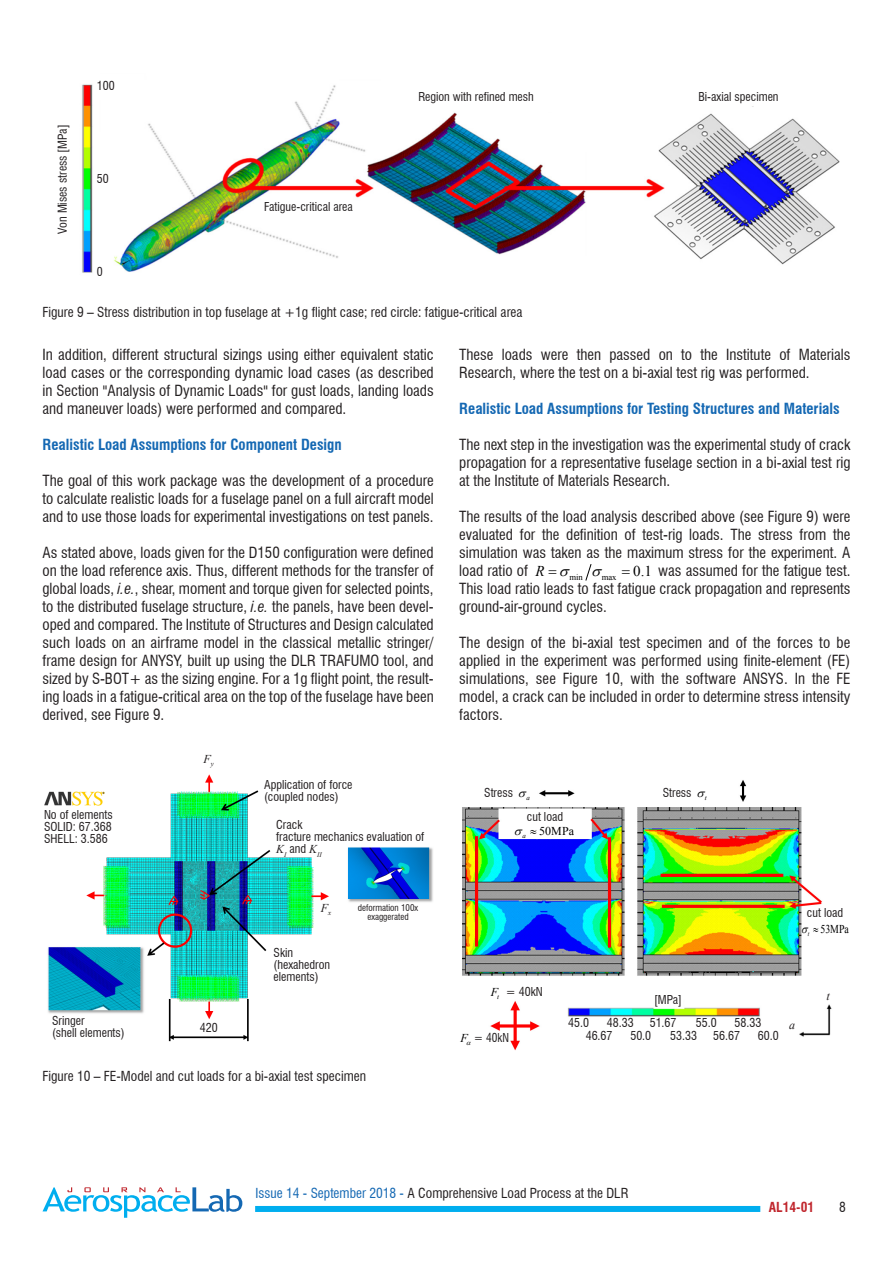
<style>
.page{position:relative;width:893px;height:1263px;background:#fff}
.page>*{position:absolute;margin:0;border:0;box-sizing:border-box;transform-origin:0 0}
.t1{font:condensed 15px/18px "Swiss 721 BT";color:#231f20;text-align:justify}
.t2{font:700 condensed 15px "Swiss 721 BT";color:#1468b3}
.t3{font:italic 15px "Times New Roman";color:#000}
.t4{font:condensed 13.5px "Swiss 721 BT";color:#231f20}
.t5{font:700 condensed 13.5px "Swiss 721 BT";color:#c0262d}
.t6{font:condensed 12px/12px "Swiss 721 BT";color:#231f20}
.t7{font:italic 12px "Times New Roman";color:#231f20}
.t8{font:condensed 12px "Swiss 721 BT";color:#231f20;scale:.95 1}
.t9{font:12px "Times New Roman";color:#000}
.t10{font:12px "Times New Roman";color:#000;scale:.82 1}
.t11{font:condensed 9px/9px "Swiss 721 BT";color:#231f20;text-align:center}
.t12{font:8.7px "Times New Roman";letter-spacing:-.015em;color:#000}
.t13{font:italic 7.05px "Times New Roman";color:#231f20}
.t14{font:italic 6.9px "Times New Roman";color:#000}
.t15{font:italic 6.9px "Times New Roman";color:#000;scale:.82 1}
.s1{font-style:italic}
.s2{font-family:"Times New Roman";font-stretch:normal;color:#000}
.s3{font-family:"Times New Roman";font-style:italic;font-stretch:normal;color:#000}
.s4{color:#1468b3}
</style>
<div class="page">
<div style="left:255px;top:1206px;width:505px;height:6px;background:#00aeef"></div>
<svg style="left:43px;top:1187px;width:199px;height:31px"></svg>
<img style="left:82px;top:84px;width:758px;height:189px">
<img style="left:44px;top:774px;width:389px;height:268px">
<img style="left:462px;top:780px;width:370px;height:271px">
<svg style="left:585px;top:564px;width:7px;height:17px"></svg>
<svg style="left:518px;top:791px;width:9px;height:6px"></svg>
<svg style="left:514px;top:830px;width:9px;height:5px"></svg>
<svg style="left:697px;top:791px;width:8px;height:6px"></svg>
<svg style="left:466px;top:1041px;width:5px;height:4px"></svg>
<svg style="left:801px;top:928px;width:7px;height:5px"></svg>
<p class="t6" style="left:56px;top:234px;width:110px;rotate:-90deg">Von Mises stress [MPa]</p>
<p class="t6" style="left:97px;top:80px;width:19px">100</p>
<p class="t6" style="left:97px;top:173px;width:13px">50</p>
<p class="t6" style="left:97px;top:265px;width:7px">0</p>
<p class="t6" style="left:264px;top:201px;width:90px">Fatigue-critical area</p>
<p class="t6" style="left:418px;top:91px;width:117px">Region with refined mesh</p>
<p class="t6" style="left:698px;top:91px;width:82px">Bi-axial specimen</p>
<p class="t4" style="left:43px;top:304px;width:481px">Figure 9 – Stress distribution in top fuselage at +1g flight case; red circle: fatigue-critical area</p>
<p class="t1" style="left:43px;top:346px;width:393px">In addition, different structural sizings using either equivalent static load cases or the corresponding dynamic load cases (as described in Section "Analysis of Dynamic Loads" for gust loads, landing loads and maneuver loads) were performed and compared.</p>
<p class="t2" style="left:43px;top:436px;width:301px">Realistic Load Assumptions for Component Design</p>
<p class="t1" style="left:43px;top:472px;width:393px">The goal of this work package was the development of a procedure to calculate realistic loads for a fuselage panel on a full aircraft model and to use those loads for experimental investigations on test panels.</p>
<p class="t1" style="left:43px;top:544px;width:393px">As stated above, loads given for the D150 configuration were defined on the load reference axis. Thus, different methods for the transfer of global loads, <span class="s1">i.e.</span>, shear, moment and torque given for selected points, to the distributed fuselage structure, <span class="s1">i.e.</span> the panels, have been devel&shy;oped and compared. The Institute of Structures and Design calculated such loads on an airframe model in the classical metallic stringer/ frame design for ANYSY, built up using the DLR TRAFUMO tool, and sized by S-BOT+ as the sizing engine. For a 1g flight point, the result&shy;ing loads in a fatigue-critical area on the top of the fuselage have been derived, see Figure 9.</p>
<p class="t6" style="left:44px;top:809px;width:70px;text-align:justify">No of elements SOLID: 67.368<br>SHELL: 3.586</p>
<p class="t7" style="left:204px;top:751px;width:12px">F<sub>y</sub></p>
<p class="t6" style="left:52px;top:1015px;width:74px">Sringer<br>(shell elements)</p>
<p class="t6" style="left:200px;top:1021px;width:19px">420</p>
<p class="t6" style="left:264px;top:779px;width:90px">Application of force (coupled nodes)</p>
<p class="t6" style="left:276px;top:818px;width:150px">Crack<br>fracture mechanics evaluation of</p>
<p class="t13" style="left:276px;top:850px;width:47px"><sup>K</sup>I <sup>and</sup> <sup>K</sup>II</p>
<p class="t7" style="left:321px;top:900px;width:12px">F<sub>x</sub></p>
<p class="t11" style="left:358px;top:903px;width:62px">deformation 100x exaggerated</p>
<p class="t6" style="left:274px;top:946px;width:58px">Skin (hexahedron elements)</p>
<p class="t4" style="left:43px;top:1068px;width:325px">Figure 10 – FE-Model and cut loads for a bi-axial test specimen</p>
<p class="t1" style="left:459px;top:346px;width:393px">These loads were then passed on to the Institute of Materials<br>Research, where the test on a bi-axial test rig was performed.</p>
<p class="t2" style="left:459px;top:400px;width:382px">Realistic Load Assumptions for Testing Structures and Materials</p>
<p class="t1" style="left:459px;top:436px;width:393px">The next step in the investigation was the experimental study of crack propagation for a representative fuselage section in a bi-axial test rig at the Institute of Materials Research.</p>
<p class="t1" style="left:459px;top:508px;width:393px">The results of the load analysis described above (see Figure 9) were evaluated for the definition of test-rig loads. The stress from the simulation was taken as the maximum stress for the experiment. A load ratio of</p>
<p class="t12" style="left:570px;top:571px;width:15px">min</p>
<p class="t12" style="left:602px;top:571px;width:16px">max</p>
<p class="t1" style="left:459px;top:562px;width:393px;text-indent:174px"><span class="s2">0.1</span> was assumed for the fatigue test.<br>This load ratio leads to fast fatigue crack propagation and represents ground-air-ground cycles.</p>
<p class="t1" style="left:459px;top:634px;width:393px">The design of the bi-axial test specimen and of the forces to be applied in the experiment was performed using finite-element (FE) simulations, see Figure 10, with the software ANSYS. In the FE model, a crack can be included in order to determine stress intensity factors.</p>
<p class="t3" style="left:536px;top:561px;width:11px">R</p>
<p class="t6" style="left:527px;top:780px;width:38px;line-height:24.2px;text-indent:-43px">Stress <sub>a<br></sub>cut load</p>
<p class="t9" style="left:539px;top:823px;width:36px">50MPa</p>
<p class="t14" style="left:522px;top:831px;width:16px">a ≈</p>
<p class="t6" style="left:663px;top:786px;width:45px">Stress <sub>t</sub></p>
<p class="t6" style="left:491px;top:985px;width:53px"><span class="s3">F</span><sub>t</sub> = 40kN</p>
<p class="t8" style="left:460px;top:1030px;width:53px"><span class="s3">F</span> = 40kN</p>
<p class="t6" style="left:807px;top:907px;width:38px">cut load</p>
<p class="t10" style="left:820px;top:921px;width:36px">53MPa</p>
<p class="t15" style="left:808px;top:929px;width:14px">t ≈</p>
<p class="t6" style="left:654px;top:993px;width:29px">[MPa]</p>
<p class="t7" style="left:826px;top:988px;width:5px">t</p>
<p class="t6" style="left:630px;top:1016px;width:22px;line-height:12.6px;text-indent:-23px">48.33<br>50.0</p>
<p class="t6" style="left:670px;top:1016px;width:28px;line-height:12.6px;text-indent:-20px">51.67<br>53.33</p>
<p class="t6" style="left:713px;top:1016px;width:28px;line-height:12.6px;text-indent:-17px">55.0<br>56.67</p>
<p class="t6" style="left:758px;top:1016px;width:22px;line-height:12.6px;text-indent:-23px">58.33<br>60.0</p>
<p class="t6" style="left:586px;top:1016px;width:28px;line-height:12.6px;text-indent:-17px">45.0<br>46.67</p>
<p class="t7" style="left:789px;top:1017px;width:7px">a</p>
<p class="t4" style="left:255px;top:1184px;width:375px"><span class="s4">Issue 14 - September 2018 -</span> A Comprehensive Load Process at the DLR</p>
<p class="t5" style="left:769px;top:1199px;width:47px">AL14-01</p>
<p class="t4" style="left:839px;top:1199px;width:8px">8</p>
</div>
